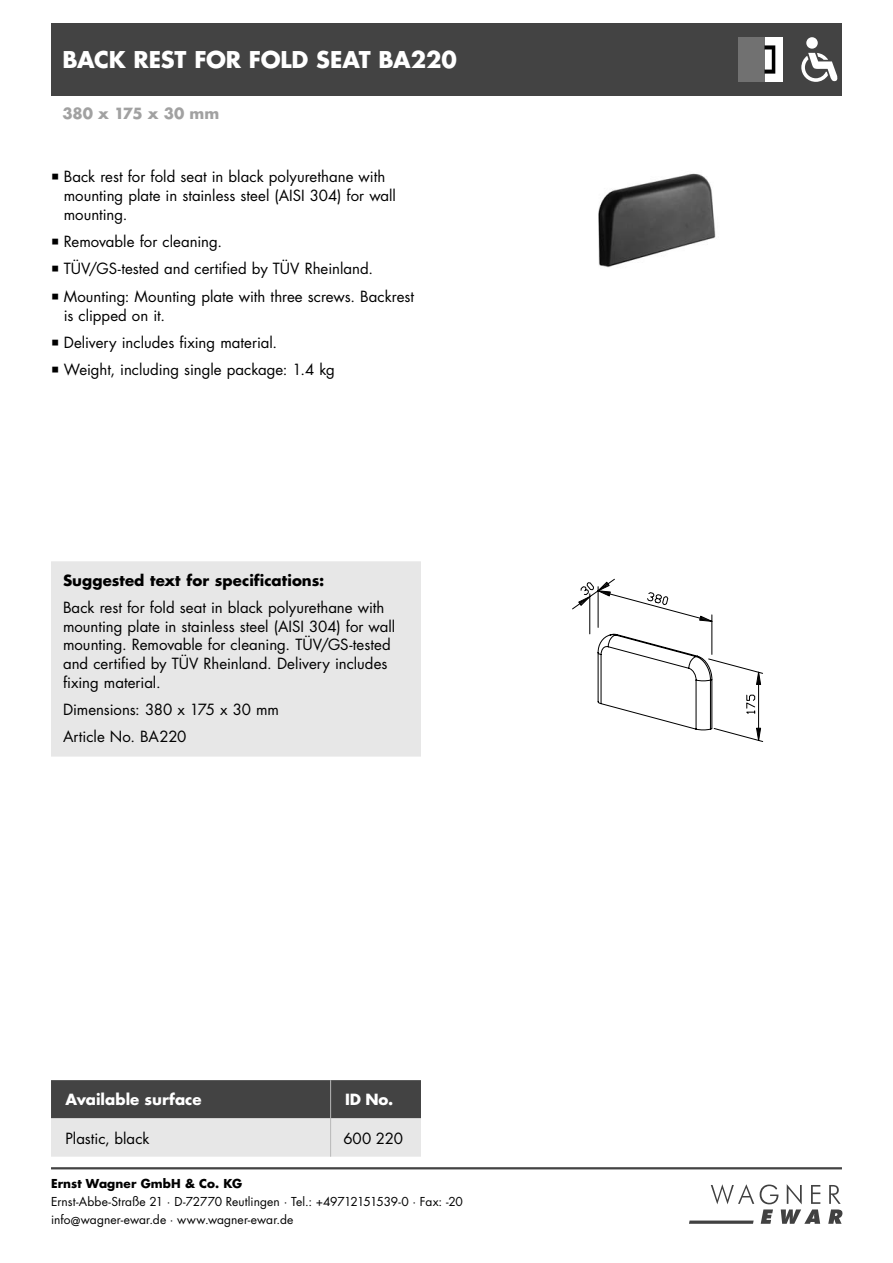
<style>
.page{position:relative;width:893px;height:1263px;background:#fff}
.page>*{position:absolute;margin:0;border:0;box-sizing:border-box;transform-origin:0 0}
.t1{font:700 22.5px "Futura Std";letter-spacing:-.01em;color:#fff}
.t2{font:15px/18.8px "Futura Std";color:#000}
.t3{font:700 15px "Futura Std";letter-spacing:.005em;color:#000}
.t4{font:700 15px "Futura Std";color:#fff}
.t5{font:700 15px "Futura Std";letter-spacing:-.01em;color:#a1a1a1}
.t6{font:12px/18px "Futura Std";color:#000}
.t7{font:700 12px "Futura Std";letter-spacing:.01em;color:#000}
</style>
<div class="page">
<svg style="left:689px;top:1184px;width:153px;height:40px"></svg>
<hr style="left:51px;top:1167px;width:791px;height:2px;background:#434343">
<div style="left:51px;top:23px;width:791px;height:73px;background:#434343"></div>
<img style="left:598px;top:173px;width:118px;height:95px">
<svg style="left:572px;top:579px;width:191px;height:163px"></svg>
<div style="left:738px;top:37px;width:45px;height:45px;background:#fff"></div>
<div style="left:738px;top:37px;width:26px;height:45px;background:#717171"></div>
<svg style="left:764px;top:45px;width:11px;height:29px"></svg>
<svg style="left:51px;top:1080px;width:370px;height:77px;background:#969696"></svg>
<hr style="left:330px;top:1080px;width:1px;height:38px;background:#b8b8b8">
<hr style="left:330px;top:1118px;width:1px;height:39px;background:#b8b8b8">
<div style="left:806px;top:37px;width:12px;height:12px;background:#fff;border-radius:50%"></div>
<svg style="left:801px;top:53px;width:36px;height:29px"></svg>
<div style="left:57px;top:567px;width:358px;height:184px;background:#e7e7e7"></div>
<div style="left:51px;top:561px;width:370px;height:196px;border:12px solid #e7e7e7"></div>
<h1 class="t1" style="left:63px;top:49px;width:396px">BACK REST FOR FOLD SEAT BA220</h1>
<p class="t5" style="left:63px;top:106px;width:158px">380 x 175 x 30 mm</p>
<p class="t2" style="left:64px;top:169px;width:334px">Back rest for fold seat in black polyurethane with mounting plate in stainless steel (AISI 304) for wall mounting.</p>
<p class="t2" style="left:64px;top:229px;width:352px;line-height:27.3px">Removable for cleaning.<br>TÜV/GS-tested and certified by TÜV Rheinland.<br>Mounting: Mounting plate with three screws. Backrest</p>
<p class="t2" style="left:64px;top:302px;width:273px;line-height:27.3px">is clipped on it.<br>Delivery includes fixing material.<br>Weight, including single package: 1.4 kg</p>
<p class="t3" style="left:63px;top:573px;width:263px">Suggested text for specifications:</p>
<p class="t2" style="left:63px;top:599px;width:334px">Back rest for fold seat in black polyurethane with mounting plate in stainless steel (AISI 304) for wall mounting. Removable for cleaning. TÜV/GS-tested and certified by TÜV Rheinland. Delivery includes fixing material.</p>
<p class="t2" style="left:63px;top:697px;width:218px;line-height:27.3px">Dimensions: 380 x 175 x 30 mm<br>Article No. BA220</p>
<p class="t4" style="left:65px;top:1093px;width:138px">Available surface</p>
<p class="t4" style="left:345px;top:1093px;width:50px">ID No.</p>
<p class="t2" style="left:65px;top:1130px;width:86px">Plastic, black</p>
<p class="t2" style="left:343px;top:1130px;width:61px">600 220</p>
<p class="t7" style="left:51px;top:1178px;width:193px">Ernst Wagner GmbH &amp; Co. KG</p>
<p class="t6" style="left:51px;top:1193px;width:413px">Ernst-Abbe-Straße 21 · D-72770 Reutlingen · Tel.: +49712151539-0 · Fax: -20 info@wagner-ewar.de · www.wagner-ewar.de</p>
</div>
